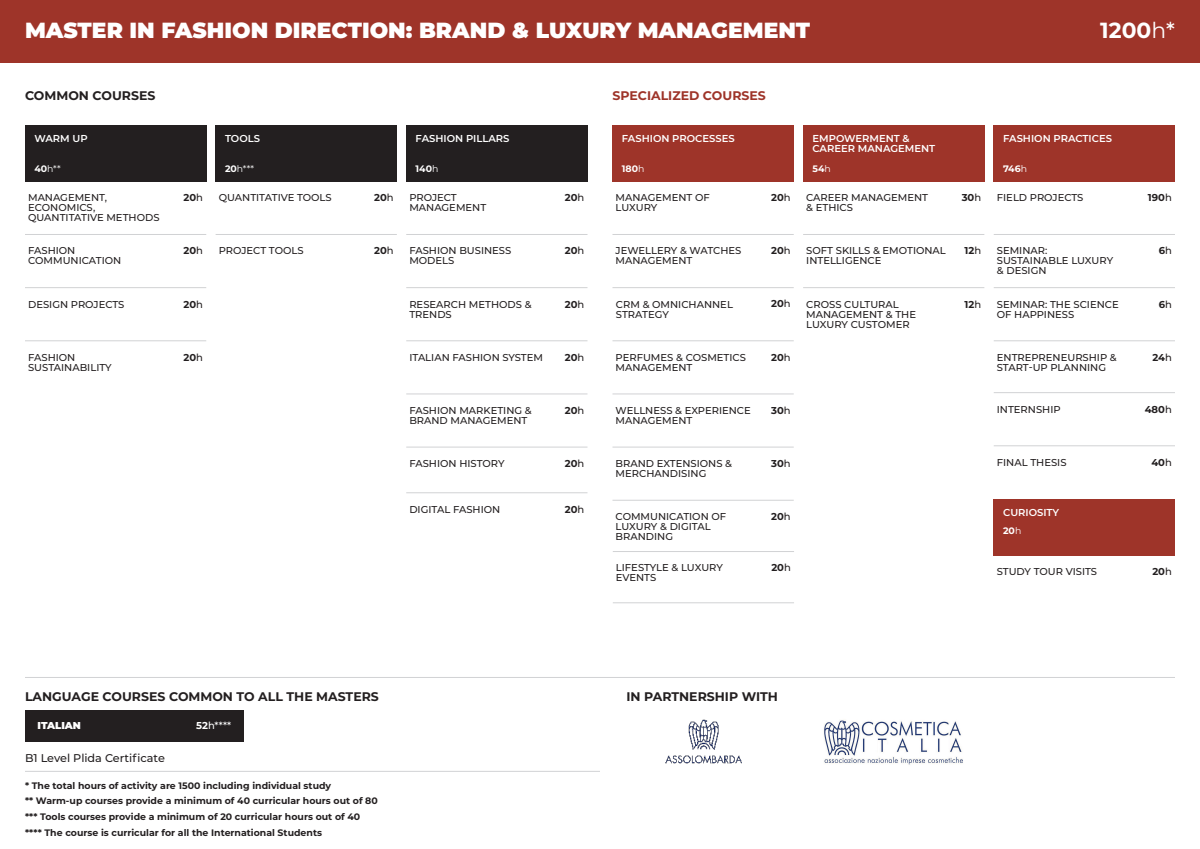
<style>
.page{position:relative;width:1200px;height:849px;background:#fff}
.page>*{position:absolute;margin:0;border:0;box-sizing:border-box;transform-origin:0 0}
.t1{font:900 21.88px "Montserrat";color:#fff}
.t2{font:700 21.88px "Montserrat";color:#fff}
.t3{font:700 12.5px "Montserrat";color:#231f20}
.t4{font:700 12.5px "Montserrat";color:#9e3429}
.t5{font:500 11.25px "Montserrat";color:#231f20}
.t6{font:500 10px/10px "Montserrat";color:#231f20}
.t7{font:600 10px "Montserrat";color:#fff}
.t8{font:700 10px "Montserrat";color:#231f20}
.t9{font:900 10px "Montserrat";color:#fff}
.t10{font:500 10px "Montserrat";color:#fff}
.t11{font:700 9.38px/15.6px "Montserrat";color:#231f20}
.t12{font:700 9.38px "Montserrat";color:#fff}
.t13{font:9.38px "Montserrat";color:#fff}
.s1{font-weight:400}
.s2{font-weight:500}
.s3{font-weight:700}
</style>
<div class="page">
<div style="left:25px;top:710px;width:219px;height:31px;background:#231f20"></div>
<div style="left:0;top:0;width:1200px;height:62px;background:#9e3429"></div>
<div style="left:612px;top:125px;width:182px;height:56px;background:#9e3429"></div>
<div style="left:994px;top:125px;width:181px;height:56px;background:#9e3429"></div>
<div style="left:803px;top:125px;width:181px;height:56px;background:#9e3429"></div>
<div style="left:994px;top:499px;width:181px;height:56px;background:#9e3429"></div>
<div style="left:25px;top:125px;width:181px;height:56px;background:#231f20"></div>
<div style="left:406px;top:125px;width:182px;height:56px;background:#231f20"></div>
<div style="left:216px;top:125px;width:181px;height:56px;background:#231f20"></div>
<hr style="left:25px;top:234px;width:181px;height:1px;background:#d1d2d4">
<hr style="left:25px;top:287px;width:181px;height:1px;background:#d1d2d4">
<hr style="left:25px;top:340px;width:181px;height:1px;background:#d1d2d4">
<hr style="left:25px;top:771px;width:575px;height:1px;background:#d1d2d4">
<hr style="left:216px;top:234px;width:181px;height:1px;background:#d1d2d4">
<hr style="left:406px;top:234px;width:181px;height:1px;background:#d1d2d4">
<hr style="left:406px;top:287px;width:181px;height:1px;background:#d1d2d4">
<hr style="left:406px;top:340px;width:181px;height:1px;background:#d1d2d4">
<hr style="left:406px;top:393px;width:181px;height:1px;background:#d1d2d4">
<hr style="left:406px;top:447px;width:181px;height:1px;background:#d1d2d4">
<hr style="left:406px;top:492px;width:181px;height:1px;background:#d1d2d4">
<hr style="left:613px;top:234px;width:181px;height:1px;background:#d1d2d4">
<hr style="left:613px;top:287px;width:181px;height:1px;background:#d1d2d4">
<hr style="left:613px;top:340px;width:181px;height:1px;background:#d1d2d4">
<hr style="left:803px;top:234px;width:181px;height:1px;background:#d1d2d4">
<hr style="left:803px;top:287px;width:181px;height:1px;background:#d1d2d4">
<hr style="left:613px;top:393px;width:181px;height:1px;background:#d1d2d4">
<hr style="left:613px;top:447px;width:181px;height:1px;background:#d1d2d4">
<hr style="left:613px;top:551px;width:181px;height:1px;background:#d1d2d4">
<hr style="left:613px;top:500px;width:181px;height:1px;background:#d1d2d4">
<hr style="left:613px;top:602px;width:181px;height:1px;background:#d1d2d4">
<hr style="left:994px;top:234px;width:181px;height:1px;background:#d1d2d4">
<hr style="left:994px;top:287px;width:181px;height:1px;background:#d1d2d4">
<hr style="left:994px;top:340px;width:181px;height:1px;background:#d1d2d4">
<hr style="left:994px;top:392px;width:181px;height:1px;background:#d1d2d4">
<hr style="left:994px;top:445px;width:181px;height:1px;background:#d1d2d4">
<hr style="left:25px;top:677px;width:1150px;height:1px;background:#d1d2d4">
<img style="left:824px;top:720px;width:139px;height:45px">
<img style="left:665px;top:719px;width:77px;height:45px">
<h1 class="t1" style="left:25px;top:13px;width:787px">MASTER IN FASHION DIRECTION: BRAND &amp; LUXURY MANAGEMENT</h1>
<h1 class="t2" style="left:1100px;top:14px;width:76px">1200<span class="s1">h</span><span class="s2">*</span></h1>
<p class="t3" style="left:25px;top:87px;width:132px">COMMON COURSES</p>
<p class="t4" style="left:613px;top:87px;width:155px">SPECIALIZED COURSES</p>
<p class="t7" style="left:34px;top:131px;width:55px">WARM UP</p>
<p class="t7" style="left:225px;top:131px;width:36px">TOOLS</p>
<p class="t7" style="left:416px;top:131px;width:95px">FASHION PILLARS</p>
<p class="t7" style="left:622px;top:131px;width:114px">FASHION PROCESSES</p>
<p class="t7" style="left:813px;top:131px;width:99px">EMPOWERMENT &amp;</p>
<p class="t7" style="left:1003px;top:131px;width:110px">FASHION PRACTICES</p>
<p class="t7" style="left:813px;top:141px;width:124px">CAREER MANAGEMENT</p>
<p class="t13" style="left:34px;top:162px;width:28px"><span class="s3">40</span>h**</p>
<p class="t13" style="left:225px;top:162px;width:31px"><span class="s3">20</span>h***</p>
<p class="t12" style="left:416px;top:162px;width:24px">140<span class="s1">h</span></p>
<p class="t12" style="left:622px;top:162px;width:24px">180<span class="s1">h</span></p>
<p class="t12" style="left:813px;top:162px;width:20px">54<span class="s1">h</span></p>
<p class="t12" style="left:1003px;top:162px;width:25px">746<span class="s1">h</span></p>
<p class="t6" style="left:28px;top:192px;width:133px">MANAGEMENT,<br>ECONOMICS,<br>QUANTITATIVE METHODS</p>
<p class="t8" style="left:184px;top:190px;width:21px">20<span class="s2">h</span></p>
<p class="t6" style="left:28px;top:245px;width:95px">FASHION<br>COMMUNICATION</p>
<p class="t8" style="left:184px;top:244px;width:21px">20<span class="s2">h</span></p>
<p class="t6" style="left:28px;top:298px;width:98px">DESIGN PROJECTS</p>
<p class="t8" style="left:184px;top:297px;width:21px">20<span class="s2">h</span></p>
<p class="t6" style="left:28px;top:352px;width:85px">FASHION<br>SUSTAINABILITY</p>
<p class="t8" style="left:184px;top:350px;width:21px">20<span class="s2">h</span></p>
<p class="t6" style="left:219px;top:192px;width:114px">QUANTITATIVE TOOLS</p>
<p class="t8" style="left:374px;top:190px;width:21px">20<span class="s2">h</span></p>
<p class="t6" style="left:219px;top:245px;width:86px">PROJECT TOOLS</p>
<p class="t8" style="left:374px;top:244px;width:21px">20<span class="s2">h</span></p>
<p class="t6" style="left:409px;top:192px;width:78px">PROJECT<br>MANAGEMENT</p>
<p class="t8" style="left:565px;top:190px;width:21px">20<span class="s2">h</span></p>
<p class="t6" style="left:409px;top:245px;width:104px">FASHION BUSINESS<br>MODELS</p>
<p class="t8" style="left:565px;top:244px;width:21px">20<span class="s2">h</span></p>
<p class="t6" style="left:409px;top:298px;width:124px">RESEARCH METHODS &amp;<br>TRENDS</p>
<p class="t8" style="left:565px;top:297px;width:21px">20<span class="s2">h</span></p>
<p class="t6" style="left:409px;top:352px;width:135px">ITALIAN FASHION SYSTEM</p>
<p class="t8" style="left:565px;top:350px;width:21px">20<span class="s2">h</span></p>
<p class="t6" style="left:409px;top:405px;width:124px">FASHION MARKETING &amp;<br>BRAND MANAGEMENT</p>
<p class="t8" style="left:565px;top:403px;width:21px">20<span class="s2">h</span></p>
<p class="t6" style="left:409px;top:458px;width:97px">FASHION HISTORY</p>
<p class="t8" style="left:565px;top:456px;width:21px">20<span class="s2">h</span></p>
<p class="t6" style="left:409px;top:503px;width:92px">DIGITAL FASHION</p>
<p class="t8" style="left:565px;top:502px;width:21px">20<span class="s2">h</span></p>
<p class="t6" style="left:616px;top:192px;width:96px">MANAGEMENT OF<br>LUXURY</p>
<p class="t8" style="left:771px;top:190px;width:21px">20<span class="s2">h</span></p>
<p class="t6" style="left:806px;top:192px;width:123px">CAREER MANAGEMENT &amp; ETHICS</p>
<p class="t8" style="left:962px;top:190px;width:21px">30<span class="s2">h</span></p>
<p class="t6" style="left:616px;top:245px;width:127px">JEWELLERY &amp; WATCHES<br>MANAGEMENT</p>
<p class="t8" style="left:771px;top:243px;width:21px">20<span class="s2">h</span></p>
<p class="t6" style="left:806px;top:245px;width:141px">SOFT SKILLS &amp; EMOTIONAL<br>INTELLIGENCE</p>
<p class="t8" style="left:965px;top:243px;width:18px">12<span class="s2">h</span></p>
<p class="t6" style="left:806px;top:298px;width:111px">CROSS CULTURAL<br>MANAGEMENT &amp; THE<br>LUXURY CUSTOMER</p>
<p class="t8" style="left:965px;top:297px;width:18px">12<span class="s2">h</span></p>
<p class="t6" style="left:616px;top:298px;width:119px">CRM &amp; OMNICHANNEL</p>
<p class="t8" style="left:771px;top:296px;width:21px">20<span class="s2">h</span></p>
<p class="t6" style="left:616px;top:308px;width:54px">STRATEGY</p>
<p class="t6" style="left:616px;top:352px;width:132px">PERFUMES &amp; COSMETICS<br>MANAGEMENT</p>
<p class="t8" style="left:771px;top:350px;width:21px">20<span class="s2">h</span></p>
<p class="t6" style="left:616px;top:405px;width:137px">WELLNESS &amp; EXPERIENCE<br>MANAGEMENT</p>
<p class="t8" style="left:771px;top:403px;width:21px">30<span class="s2">h</span></p>
<p class="t6" style="left:616px;top:458px;width:118px">BRAND EXTENSIONS &amp;<br>MERCHANDISING</p>
<p class="t8" style="left:771px;top:456px;width:21px">30<span class="s2">h</span></p>
<p class="t6" style="left:616px;top:511px;width:112px">COMMUNICATION OF<br>LUXURY &amp; DIGITAL<br>BRANDING</p>
<p class="t8" style="left:771px;top:509px;width:21px">20<span class="s2">h</span></p>
<p class="t6" style="left:616px;top:562px;width:109px">LIFESTYLE &amp; LUXURY<br>EVENTS</p>
<p class="t8" style="left:771px;top:560px;width:21px">20<span class="s2">h</span></p>
<p class="t6" style="left:997px;top:192px;width:88px">FIELD PROJECTS</p>
<p class="t8" style="left:1148px;top:190px;width:25px">190<span class="s2">h</span></p>
<p class="t6" style="left:997px;top:245px;width:118px">SEMINAR:<br>SUSTAINABLE LUXURY &amp; DESIGN</p>
<p class="t8" style="left:1159px;top:243px;width:15px">6<span class="s2">h</span></p>
<p class="t6" style="left:997px;top:298px;width:123px">SEMINAR: THE SCIENCE<br>OF HAPPINESS</p>
<p class="t8" style="left:1159px;top:297px;width:15px">6<span class="s2">h</span></p>
<p class="t6" style="left:997px;top:352px;width:121px">ENTREPRENEURSHIP &amp;<br>START-UP PLANNING</p>
<p class="t8" style="left:1152px;top:350px;width:21px">24<span class="s2">h</span></p>
<p class="t6" style="left:997px;top:403px;width:65px">INTERNSHIP</p>
<p class="t8" style="left:1145px;top:402px;width:29px">480<span class="s2">h</span></p>
<p class="t6" style="left:997px;top:456px;width:71px">FINAL THESIS</p>
<p class="t8" style="left:1151px;top:455px;width:22px">40<span class="s2">h</span></p>
<p class="t7" style="left:1003px;top:505px;width:58px">CURIOSITY</p>
<p class="t12" style="left:1003px;top:523px;width:20px">20<span class="s1">h</span></p>
<p class="t6" style="left:997px;top:566px;width:102px">STUDY TOUR VISITS</p>
<p class="t8" style="left:1152px;top:564px;width:21px">20<span class="s2">h</span></p>
<p class="t3" style="left:25px;top:687px;width:355px">LANGUAGE COURSES COMMON TO ALL THE MASTERS</p>
<p class="t9" style="left:38px;top:718px;width:45px">ITALIAN</p>
<p class="t10" style="left:196px;top:718px;width:36px"><span class="s3">52</span>h****</p>
<p class="t5" style="left:25px;top:750px;width:141px">B1 Level Plida Certificate</p>
<p class="t11" style="left:25px;top:777px;width:354px">* The total hours of activity are 1500 including individual study<br>** Warm-up courses provide a minimum of 40 curricular hours out of 80 *** Tools courses provide a minimum of 20 curricular hours out of 40 **** The course is curricular for all the International Students</p>
<p class="t3" style="left:627px;top:687px;width:153px">IN PARTNERSHIP WITH</p>
</div>
